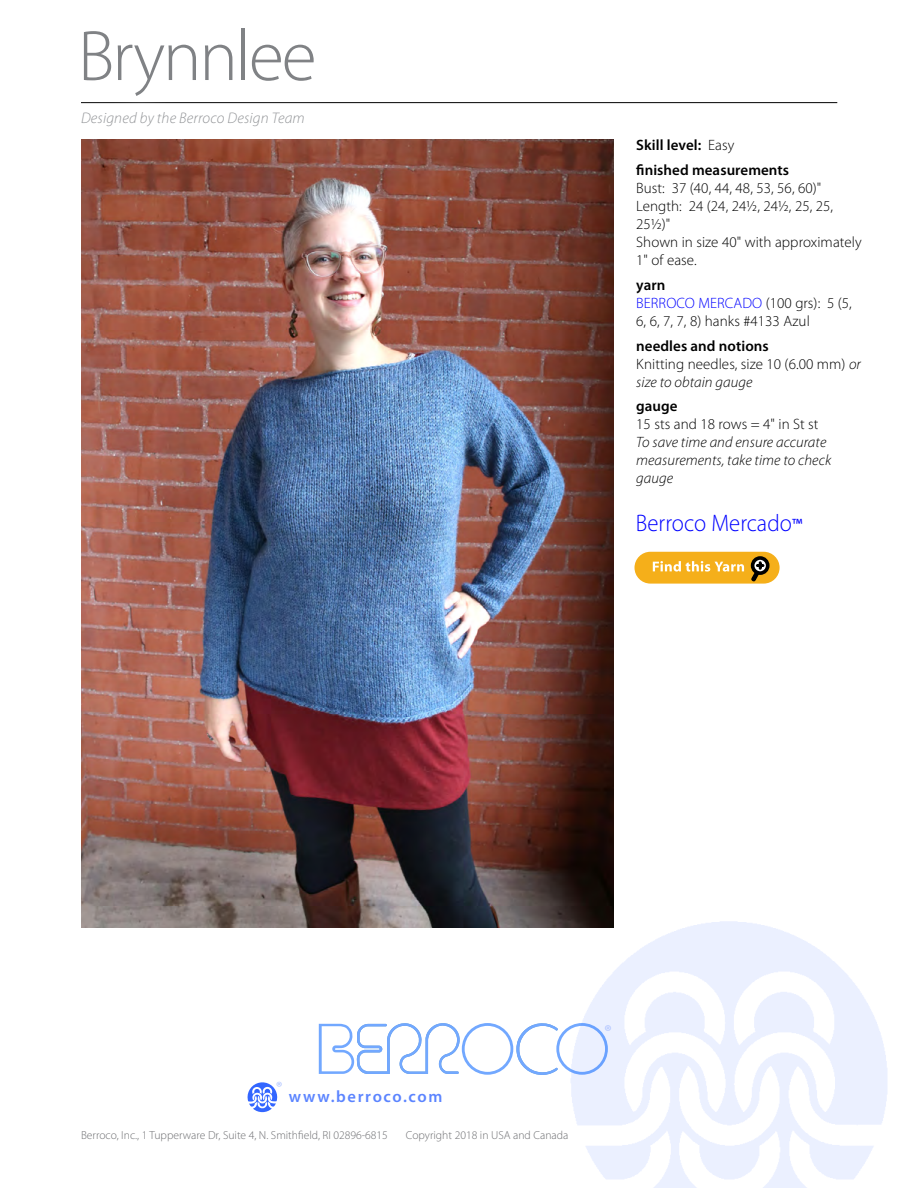
<style>
.page{position:relative;width:918px;height:1188px;background:#fff}
.page>*{position:absolute;margin:0;border:0;box-sizing:border-box;transform-origin:0 0}
.t1{font:300 72px "Myriad Pro";letter-spacing:-.03em;color:#808285}
.t2{font:300 24px "Myriad Pro";color:#00f;scale:.95 1}
.t3{font:17.25px "Myriad Pro";color:#adc2ff}
.t4{font:600 16.5px "Myriad Pro";letter-spacing:.1em;color:#5c85ff}
.t5{font:italic 300 15.3px "Myriad Pro";letter-spacing:.01em;color:#939598}
.t6{font:300 15px/18px "Myriad Pro";letter-spacing:.005em;color:#000}
.t7{font:italic 300 15px/18px "Myriad Pro";letter-spacing:.005em;color:#000}
.t8{font:600 15px/24.8px "Myriad Pro";letter-spacing:.005em;color:#000}
.t9{font:15px "Myriad Pro";color:#adc2ff}
.t10{font:300 11.7px "Myriad Pro";color:#6d6e71}
.s1{font-weight:300}
.s2{font-weight:600}
.s3{color:#00f}
.s4{font-style:italic}
.s5{font-weight:400;font-size:18px}
</style>
<div class="page">
<img style="left:570px;top:913px;width:318px;height:275px">
<svg style="left:247px;top:1082px;width:31px;height:30px"></svg>
<svg style="left:319px;top:1023px;width:289px;height:53px"></svg>
<img style="left:81px;top:140px;width:532px;height:788px">
<hr style="left:81px;top:102px;width:756px;height:1px;background:#000">
<div style="left:52px;top:0;width:292px;height:126px;background:#fff"></div>
<div style="left:635px;top:552px;width:145px;height:32px;background:#f5af1a;border-radius:16px"></div>
<div style="left:751px;top:556px;width:19px;height:19px;border:4px solid #000;border-radius:50%"></div>
<svg style="left:653px;top:561px;width:111px;height:23px"></svg>
<h1 class="t1" style="left:78px;top:13px;width:240px">Brynnlee</h1>
<p class="t5" style="left:81px;top:109px;width:225px">Designed by the Berroco Design Team</p>
<p class="t8" style="left:636px;top:132px;width:154px">Skill level: <span class="s1">Easy </span>finished measurements</p>
<p class="t6" style="left:636px;top:179px;width:227px">Bust: 37 (40, 44, 48, 53, 56, 60)"<br>Length: 24 (24, 24½, 24½, 25, 25,<br>25½)"<br>Shown in size 40" with approximately<br>1" of ease.</p>
<p class="t6" style="left:636px;top:276px;width:217px"><span class="s2">yarn<br></span><span class="s3">BERROCO MERCADO</span> (100 grs): 5 (5,<br>6, 6, 7, 7, 8) hanks #4133 Azul</p>
<p class="t6" style="left:636px;top:336px;width:226px"><span class="s2">needles and notions<br></span>Knitting needles, size 10 (6.00 mm) <span class="s4">or size to obtain gauge</span></p>
<p class="t8" style="left:636px;top:393px;width:43px">gauge</p>
<p class="t6" style="left:636px;top:415px;width:184px">15 sts and 18 rows = 4" in St st</p>
<p class="t7" style="left:636px;top:433px;width:196px">To save time and ensure accurate measurements, take time to check gauge</p>
<h2 class="t2" style="left:636px;top:509px;width:177px">Berroco Mercado<span class="s5">™</span></h2>
<p class="t9" style="left:276px;top:1077px;width:8px">®</p>
<p class="t4" style="left:289px;top:1086px;width:155px">www.berroco.com</p>
<p class="t10" style="left:81px;top:1128px;width:309px">Berroco, Inc., 1 Tupperware Dr, Suite 4, N. Smithfield, RI 02896-6815</p>
<p class="t10" style="left:406px;top:1128px;width:164px">Copyright 2018 in USA and Canada</p>
<p class="t3" style="left:604px;top:1021px;width:9px">®</p>
</div>
